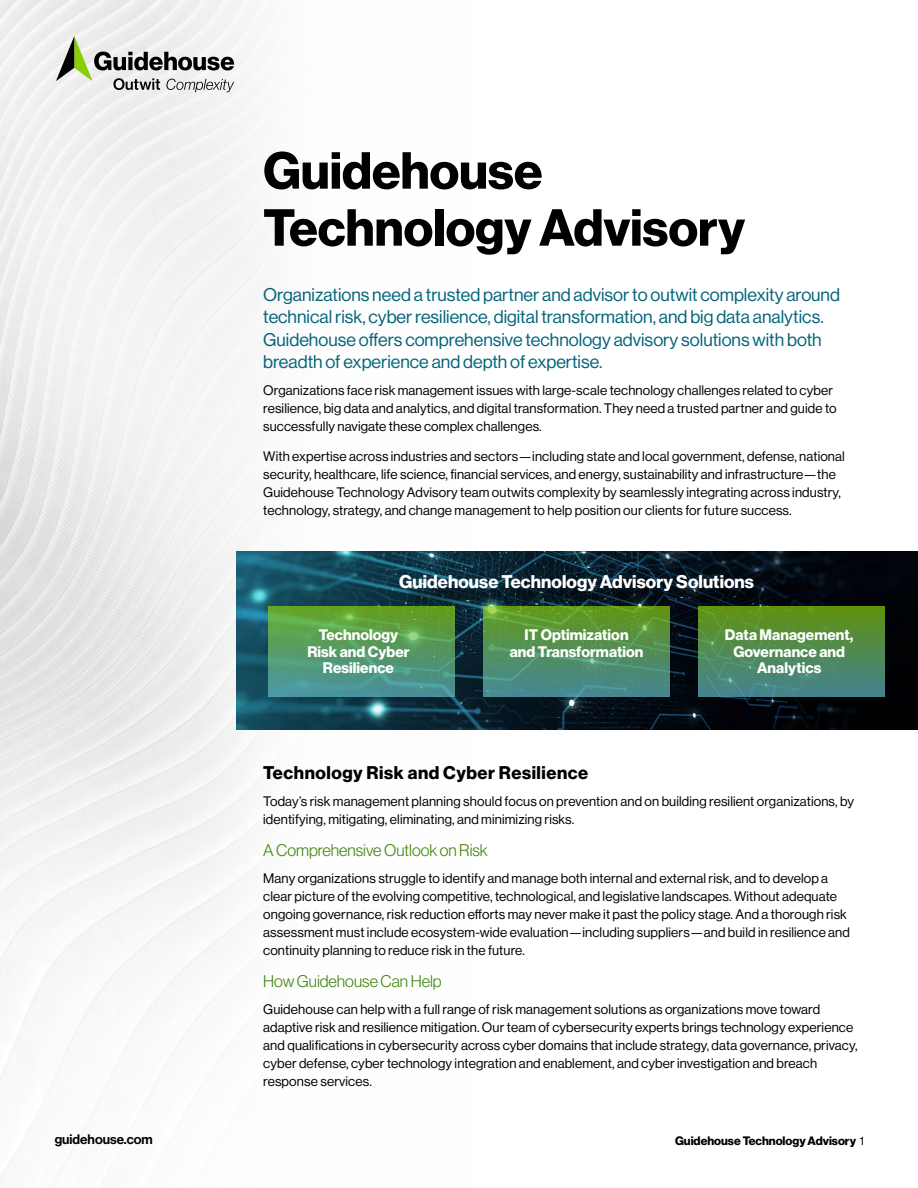
<style>
.page{position:relative;width:918px;height:1188px;background:#fff}
.page>*{position:absolute;margin:0;border:0;box-sizing:border-box;transform-origin:0 0}
.t1{font:51px/57px "N Haas Grotesk DS Pro 75 Bd";color:#000}
.t2{font:18px/22.5px "N Haas Grotesk DS Pro 55 Rg";color:#03647a}
.t3{font:18px "N Haas Grotesk DS Pro 75 Bd";letter-spacing:.005em;color:#fff}
.t4{font:18px "N Haas Grotesk DS Pro 75 Bd";letter-spacing:.03em;color:#000}
.t5{font:16.5px "N Haas Grotesk DS Pro 45 Lt";color:#40840b}
.t6{font:15px/16.5px "N Haas Grotesk DS Pro 75 Bd";letter-spacing:.005em;color:#fff;text-align:center}
.t7{font:13.5px/18px "N Haas Grotesk DS Pro 55 Rg";letter-spacing:.01em;color:#000}
.t8{font:13.5px "N Haas Grotesk DS Pro 65 Md";color:#000}
.t9{font:12px "N Haas Grotesk DS Pro 75 Bd";color:#000}
.s1{font-family:"N Haas Grotesk DS Pro 55 Rg"}
</style>
<div class="page">
<img style="left:0;top:0;width:918px;height:1179px">
<svg style="left:56px;top:36px;width:178px;height:56px"></svg>
<img style="left:236px;top:551px;width:682px;height:178px">
<svg style="left:268px;top:607px;width:186px;height:89px"></svg>
<svg style="left:484px;top:610px;width:186px;height:86px"></svg>
<svg style="left:699px;top:607px;width:186px;height:89px"></svg>
<div style="left:403px;top:578px;width:369px;height:32px;background:#000;opacity:.75"></div>
<p class="t8" style="left:55px;top:1132px;width:100px">guidehouse.com</p>
<h1 class="t1" style="left:263px;top:143px;width:483px">Guidehouse<br>Technology Advisory</h1>
<p class="t2" style="left:263px;top:283px;width:578px">Organizations need a trusted partner and advisor to outwit complexity around technical risk, cyber resilience, digital transformation, and big data analytics.<br>Guidehouse offers comprehensive technology advisory solutions with both breadth of experience and depth of expertise.</p>
<p class="t7" style="left:263px;top:382px;width:575px">Organizations face risk management issues with large-scale technology challenges related to cyber resilience, big data and analytics, and digital transformation. They need a trusted partner and guide to successfully navigate these complex challenges.</p>
<p class="t7" style="left:263px;top:448px;width:583px">With expertise across industries and sectors—including state and local government, defense, national security, healthcare, life science, financial services, and energy, sustainability and infrastructure—the Guidehouse Technology Advisory team outwits complexity by seamlessly integrating across industry, technology, strategy, and change management to help position our clients for future success.</p>
<h2 class="t3" style="left:399px;top:572px;width:356px">Guidehouse Technology Advisory Solutions</h2>
<p class="t6" style="left:307px;top:627px;width:104px">Technology<br>Risk and Cyber<br>Resilience</p>
<p class="t6" style="left:510px;top:627px;width:135px">IT Optimization<br>and Transformation</p>
<p class="t6" style="left:725px;top:627px;width:130px">Data Management,<br>Governance and<br>Analytics</p>
<h2 class="t4" style="left:263px;top:762px;width:327px">Technology Risk and Cyber Resilience</h2>
<p class="t7" style="left:263px;top:793px;width:592px">Today’s risk management planning should focus on prevention and on building resilient organizations, by identifying, mitigating, eliminating, and minimizing risks.</p>
<p class="t5" style="left:263px;top:841px;width:226px">A Comprehensive Outlook on Risk</p>
<p class="t7" style="left:263px;top:869px;width:588px">Many organizations struggle to identify and manage both internal and external risk, and to develop a clear picture of the evolving competitive, technological, and legislative landscapes. Without adequate ongoing governance, risk reduction efforts may never make it past the policy stage. And a thorough risk assessment must include ecosystem-wide evaluation—including suppliers—and build in resilience and continuity planning to reduce risk in the future.</p>
<p class="t5" style="left:263px;top:972px;width:180px">How Guidehouse Can Help</p>
<p class="t7" style="left:263px;top:1000px;width:596px">Guidehouse can help with a full range of risk management solutions as organizations move toward adaptive risk and resilience mitigation. Our team of cybersecurity experts brings technology experience and qualifications in cybersecurity across cyber domains that include strategy, data governance, privacy, cyber defense, cyber technology integration and enablement, and cyber investigation and breach response services.</p>
<p class="t9" style="left:675px;top:1133px;width:190px">Guidehouse Technology Advisory <span class="s1">1</span></p>
</div>
